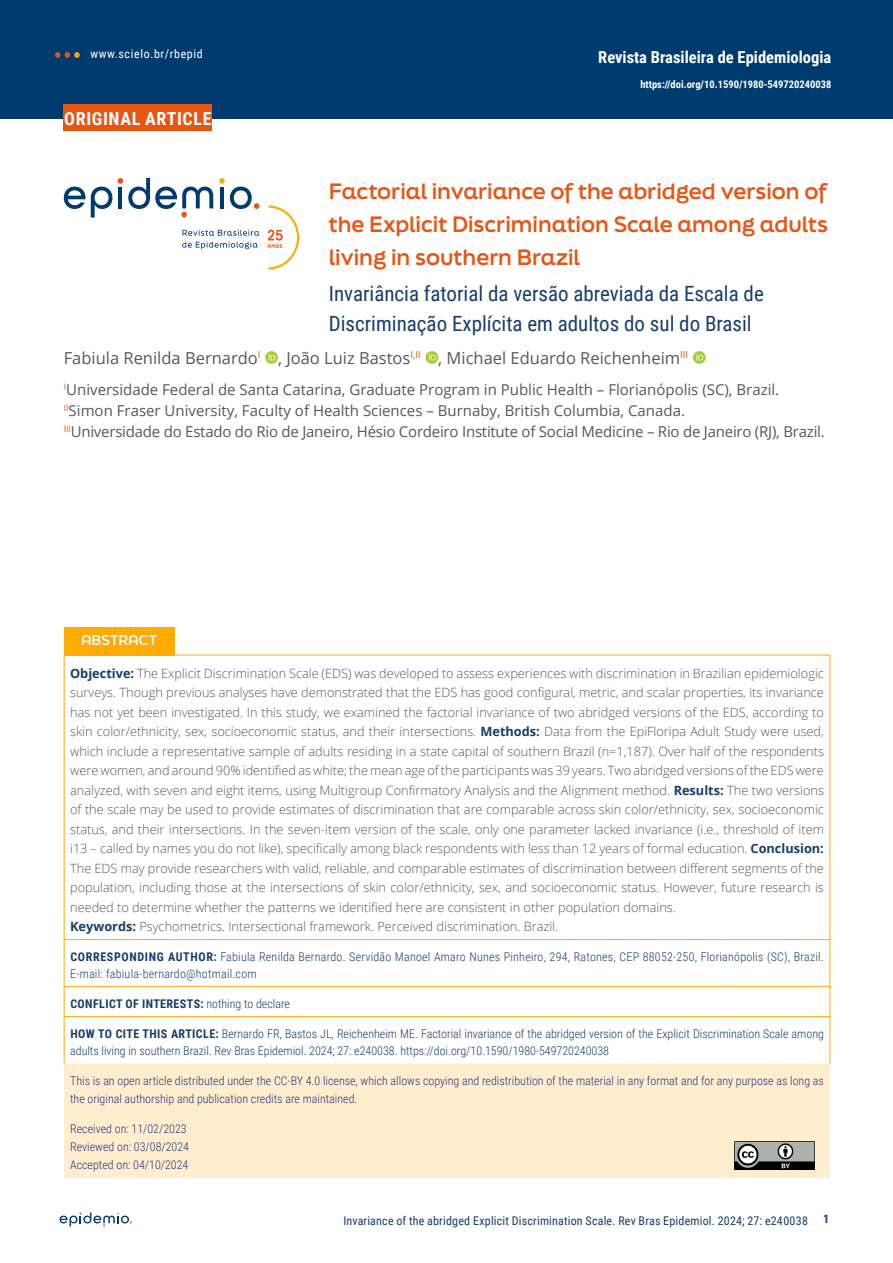
<style>
.page{position:relative;width:893px;height:1263px;background:#fff}
.page>*{position:absolute;margin:0;border:0;box-sizing:border-box;transform-origin:0 0}
.t1{font:700 21px/33px "Final Six";color:#e85412;text-align:justify}
.t2{font:21px/30px "Roboto Condensed";color:#173d6b}
.t3{font:700 18px "Roboto Condensed";letter-spacing:.035em;color:#fff}
.t4{font:16.5px "Open Sans";color:#575756}
.t5{font:700 16.5px "Roboto Condensed";color:#fff}
.t6{font:15px/21px "Open Sans";color:#575756}
.t7{font:700 13.5px "Final Six";color:#fff}
.t8{font:300 12.75px/19.5px "Open Sans";color:#575756}
.t9{font:300 12px/18px "Roboto Condensed";color:#283583}
.t10{font:300 12px/16.5px "Roboto Condensed";color:#173d6b}
.t11{font:300 12px/16.5px "Roboto Condensed";letter-spacing:.02em;color:#173d6b}
.t12{font:12px "Roboto Condensed";letter-spacing:.015em;color:#173d6b}
.t13{font:700 12px "Roboto Condensed";letter-spacing:.035em;color:#173d6b}
.t14{font:12px "Roboto Condensed";letter-spacing:.05em;color:#fff}
.t15{font:700 10.5px "Roboto Condensed";color:#fff}
.s1{font-weight:700;color:#173d6b}
.s2{font-weight:700}
.s3{font-weight:300}
</style>
<div class="page">
<svg style="left:60px;top:1212px;width:72px;height:14px"></svg>
<div style="left:0;top:0;width:893px;height:118px;background:#003b70"></div>
<svg style="left:55px;top:52px;width:25px;height:6px"></svg>
<svg style="left:265px;top:351px;width:13px;height:13px"></svg>
<svg style="left:269px;top:353px;width:7px;height:7px"></svg>
<svg style="left:425px;top:351px;width:13px;height:13px"></svg>
<svg style="left:429px;top:353px;width:7px;height:7px"></svg>
<svg style="left:693px;top:351px;width:13px;height:13px"></svg>
<svg style="left:696px;top:353px;width:7px;height:7px"></svg>
<svg style="left:64px;top:187px;width:48px;height:30px"></svg>
<svg style="left:118px;top:178px;width:95px;height:39px"></svg>
<svg style="left:219px;top:178px;width:40px;height:31px"></svg>
<svg style="left:182px;top:230px;width:77px;height:6px"></svg>
<svg style="left:182px;top:242px;width:76px;height:7px"></svg>
<svg style="left:268px;top:206px;width:31px;height:64px"></svg>
<div style="left:64px;top:105px;width:148px;height:26px;background:#e85412"></div>
<div style="left:64px;top:627px;width:110px;height:28px;background:#ffab03"></div>
<div style="left:64px;top:1063px;width:766px;height:115px;background:#ffeecd"></div>
<hr style="left:829px;top:940px;width:1px;height:46px;background:#ffab03">
<hr style="left:829px;top:986px;width:1px;height:30px;background:#ffab03">
<hr style="left:829px;top:1017px;width:1px;height:46px;background:#ffab03">
<hr style="left:64px;top:940px;width:1px;height:46px;background:#ffab03">
<hr style="left:64px;top:986px;width:1px;height:30px;background:#ffab03">
<hr style="left:65px;top:986px;width:109px;height:1px;background:#ffab03">
<hr style="left:174px;top:986px;width:552px;height:1px;background:#ffab03">
<hr style="left:726px;top:986px;width:103px;height:1px;background:#ffab03">
<hr style="left:64px;top:1017px;width:1px;height:46px;background:#ffab03">
<hr style="left:64px;top:1016px;width:110px;height:1px;background:#ffab03">
<hr style="left:174px;top:1016px;width:552px;height:1px;background:#ffab03">
<hr style="left:726px;top:1016px;width:104px;height:1px;background:#ffab03">
<hr style="left:64px;top:655px;width:110px;height:1px;background:#ffab03">
<hr style="left:64px;top:655px;width:1px;height:284px;background:#ffab03">
<hr style="left:174px;top:655px;width:552px;height:1px;background:#ffab03">
<hr style="left:726px;top:655px;width:104px;height:1px;background:#ffab03">
<hr style="left:829px;top:655px;width:1px;height:284px;background:#ffab03">
<hr style="left:64px;top:939px;width:110px;height:1px;background:#ffab03">
<hr style="left:174px;top:939px;width:552px;height:1px;background:#ffab03">
<hr style="left:726px;top:939px;width:104px;height:1px;background:#ffab03">
<img style="left:735px;top:1141px;width:79px;height:28px">
<p class="t14" style="left:90px;top:45px;width:114px">www.scielo.br/rbepid</p>
<h2 class="t3" style="left:64px;top:106px;width:149px">ORIGINAL ARTICLE</h2>
<p class="t5" style="left:598px;top:46px;width:235px">Revista Brasileira de Epidemiologia</p>
<p class="t15" style="left:640px;top:77px;width:192px">https://doi.org/10.1590/1980-549720240038</p>
<h1 class="t1" style="left:329px;top:174px;width:501px">Factorial invariance of the abridged version of the Explicit Discrimination Scale among adults living in southern Brazil</h1>
<h1 class="t2" style="left:329px;top:278px;width:436px">Invariância fatorial da versão abreviada da Escala de<br>Discriminação Explícita em adultos do sul do Brasil</h1>
<p class="t4" style="left:64px;top:347px;width:626px">Fabiula Renilda Bernardo<sup>I</sup> , João Luiz Bastos<sup>I,II</sup> , Michael Eduardo Reichenheim<sup>III</sup></p>
<p class="t6" style="left:64px;top:379px;width:762px"><sup>I</sup>Universidade Federal de Santa Catarina, Graduate Program in Public Health – Florianópolis (SC), Brazil.<br><sup>II</sup>Simon Fraser University, Faculty of Health Sciences – Burnaby, British Columbia, Canada.<br><sup>III</sup>Universidade do Estado do Rio de Janeiro, Hésio Cordeiro Institute of Social Medicine – Rio de Janeiro (RJ), Brazil.</p>
<p class="t7" style="left:81px;top:630px;width:78px">ABSTRACT</p>
<p class="t8" style="left:70px;top:663px;width:755px"><span class="s1">Objective:</span> The Explicit Discrimination Scale (EDS) was developed to assess experiences with discrimination in Brazilian epidemiologic surveys. Though previous analyses have demonstrated that the EDS has good configural, metric, and scalar properties, its invariance has not yet been investigated. In this study, we examined the factorial invariance of two abridged versions of the EDS, according to skin color/ethnicity, sex, socioeconomic status, and their intersections. <span class="s1">Methods:</span> Data from the EpiFloripa Adult Study were used, which include a representative sample of adults residing in a state capital of southern Brazil (n=1,187). Over half of the respondents were women, and around 90% identified as white; the mean age of the participants was 39 years. Two abridged versions of the EDS were analyzed, with seven and eight items, using Multigroup Confirmatory Analysis and the Alignment method. <span class="s1">Results:</span> The two versions of the scale may be used to provide estimates of discrimination that are comparable across skin color/ethnicity, sex, socioeconomic status, and their intersections. In the seven-item version of the scale, only one parameter lacked invariance (i.e., threshold of item i13 – called by names you do not like), specifically among black respondents with less than 12 years of formal education. <span class="s1">Conclusion:<br></span>The EDS may provide researchers with valid, reliable, and comparable estimates of discrimination between different segments of the population, including those at the intersections of skin color/ethnicity, sex, and socioeconomic status. However, future research is needed to determine whether the patterns we identified here are consistent in other population domains.<br><span class="s1">Keywords:</span> Psychometrics. Intersectional framework. Perceived discrimination. Brazil.</p>
<p class="t11" style="left:70px;top:948px;width:755px"><span class="s2">CORRESPONDING AUTHOR:</span> Fabiula Renilda Bernardo. Servidão Manoel Amaro Nunes Pinheiro, 294, Ratones, CEP 88052-250, Florianópolis (SC), Brazil.<br>E-mail: fabiula-bernardo@hotmail.com</p>
<p class="t13" style="left:70px;top:995px;width:221px">CONFLICT OF INTERESTS: <span class="s3">nothing to declare</span></p>
<p class="t10" style="left:70px;top:1025px;width:755px"><span class="s2">HOW TO CITE THIS ARTICLE:</span> Bernardo FR, Bastos JL, Reichenheim ME. Factorial invariance of the abridged version of the Explicit Discrimination Scale among adults living in southern Brazil. Rev Bras Epidemiol. 2024; 27: e240038. https://doi.org/10.1590/1980-549720240038</p>
<p class="t9" style="left:70px;top:1071px;width:755px">This is an open article distributed under the CC-BY 4.0 license, which allows copying and redistribution of the material in any format and for any purpose as long as the original authorship and publication credits are maintained.</p>
<p class="t9" style="left:70px;top:1120px;width:120px">Received on: 11/02/2023<br>Reviewed on: 03/08/2024<br>Accepted on: 04/10/2024</p>
<p class="t12" style="left:343px;top:1212px;width:466px">Invariance of the abridged Explicit Discrimination Scale. Rev Bras Epidemiol. 2024; 27: e240038</p>
<p class="t13" style="left:823px;top:1211px;width:8px">1</p>
</div>
